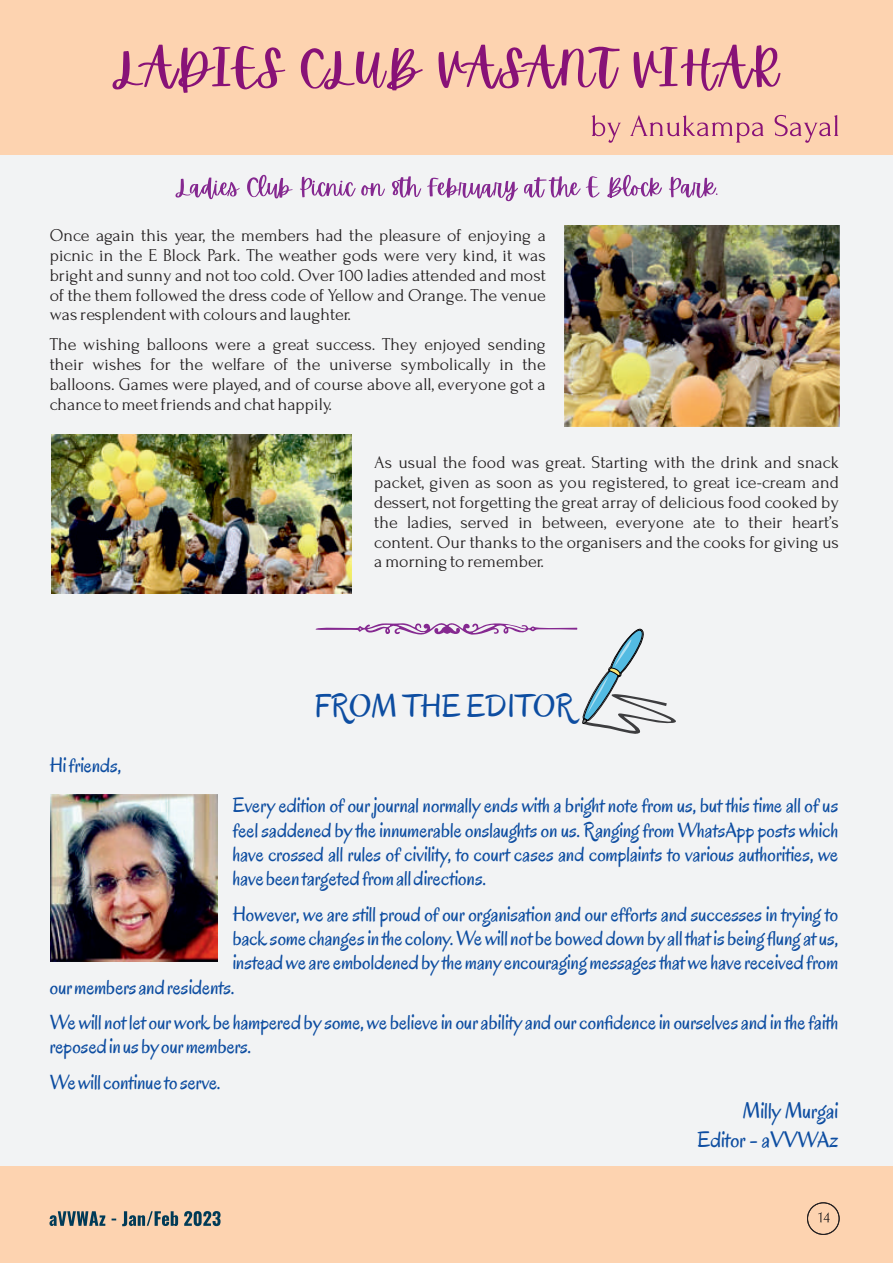
<style>
.page{position:relative;width:893px;height:1263px;background:#f2f3f4}
.page>*{position:absolute;margin:0;border:0;box-sizing:border-box;transform-origin:0 0}
.t1{font:33px "Oregano";color:#0d4da1}
.t2{font:22.5px/29.1px "Oregano";color:#0d4da1;text-align:right}
.t3{font:21px/24.5px "Oregano";color:#0d4da1;text-align:justify}
.t4{font:18px/19.8px "Forum";color:#231f20;text-align:justify}
</style>
<div class="page">
<div style="left:0;top:0;width:893px;height:155px;background:#fdd3b0"></div>
<div style="left:0;top:1166px;width:893px;height:97px;background:#fdd3b0"></div>
<svg style="left:807px;top:1202px;width:33px;height:33px"></svg>
<svg style="left:49px;top:1211px;width:172px;height:15px"></svg>
<svg style="left:315px;top:623px;width:361px;height:111px"></svg>
<img style="left:50px;top:794px;width:167px;height:167px">
<img style="left:565px;top:226px;width:274px;height:201px">
<img style="left:51px;top:435px;width:300px;height:158px">
<svg style="left:112px;top:45px;width:668px;height:48px"></svg>
<svg style="left:592px;top:115px;width:246px;height:28px"></svg>
<svg style="left:175px;top:175px;width:542px;height:26px"></svg>
<p class="t4" style="left:50px;top:226px;width:498px">Once again this year, the members had the pleasure of enjoying a picnic in the E Block Park. The weather gods were very kind, it was bright and sunny and not too cold. Over 100 ladies attended and most of the them followed the dress code of Yellow and Orange. The venue was resplendent with colours and laughter.</p>
<p class="t4" style="left:50px;top:335px;width:498px">The wishing balloons were a great success. They enjoyed sending their wishes for the welfare of the universe symbolically in the balloons. Games were played, and of course above all, everyone got a chance to meet friends and chat happily.</p>
<p class="t4" style="left:374px;top:453px;width:466px">As usual the food was great. Starting with the drink and snack packet, given as soon as you registered, to great ice-cream and dessert, not forgetting the great array of delicious food cooked by the ladies, served in between, everyone ate to their heart’s content. Our thanks to the organisers and the cooks for giving us a morning to remember.</p>
<p class="t3" style="left:50px;top:752px;width:73px">Hi friends,</p>
<h1 class="t1" style="left:314px;top:686px;width:261px">FROM THE EDITOR</h1>
<p class="t3" style="left:233px;top:793px;width:607px">Every edition of our journal normally ends with a bright note from us, but this time all of us feel saddened by the innumerable onslaughts on us. Ranging from WhatsApp posts which have crossed all rules of civility, to court cases and complaints to various authorities, we have been targeted from all directions.</p>
<p class="t3" style="left:233px;top:902px;width:607px">However, we are still proud of our organisation and our efforts and successes in trying to</p>
<p class="t3" style="left:233px;top:926px;width:607px">back some changes in the colony. We will not be bowed down by all that is being flung at us,</p>
<p class="t3" style="left:233px;top:950px;width:607px">instead we are emboldened by the many encouraging messages that we have received from</p>
<p class="t3" style="left:50px;top:975px;width:186px">our members and residents.</p>
<p class="t3" style="left:50px;top:1010px;width:790px">We will not let our work be hampered by some, we believe in our ability and our confidence in ourselves and in the faith reposed in us by our members.</p>
<p class="t3" style="left:50px;top:1070px;width:172px">We will continue to serve.</p>
<p class="t2" style="left:698px;top:1096px;width:142px">Milly Murgai<br>Editor - aVVWAz</p>
</div>
